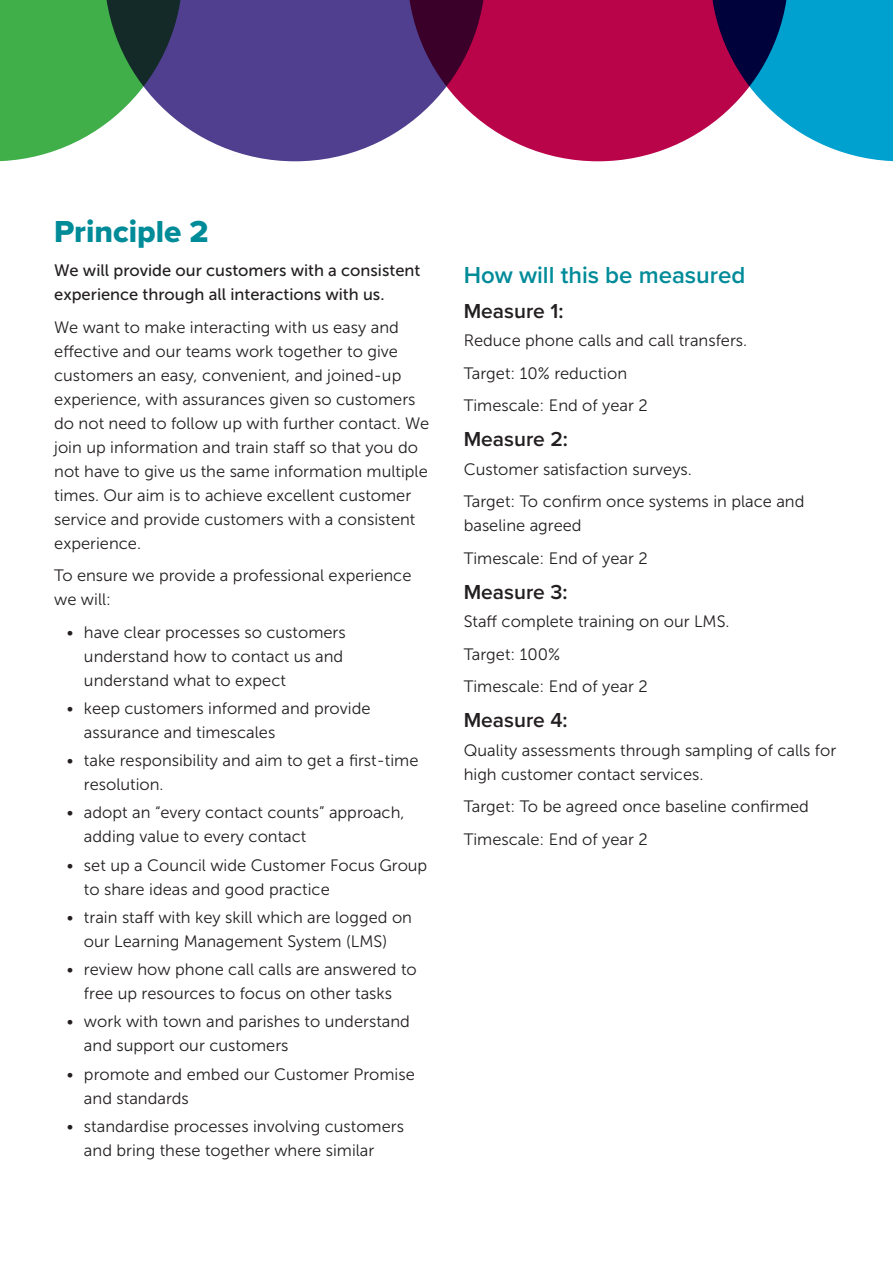
<style>
.page{position:relative;width:893px;height:1263px;background:#fff}
.page>*{position:absolute;margin:0;border:0;box-sizing:border-box;transform-origin:0 0}
.t1{font:31.5px "Proxima Nova Extrabld";color:#008b99}
.t2{font:600 24px "Proxima Nova";color:#008b99}
.t3{font:600 21px "Proxima Nova";color:#231f20}
.Body{font:16.5px/24px "Museo Sans 300";color:#231f20}
.Body-2{font:16.5px/24px "Museo Sans 500";color:#231f20}
</style>
<div class="page">
<svg style="left:789px;top:0;width:104px;height:161px;background:#14a7d2"></svg>
<svg style="left:486px;top:0;width:303px;height:161px;background:#ac2d67"></svg>
<svg style="left:0;top:0;width:104px;height:161px;background:#4db356"></svg>
<svg style="left:104px;top:0;width:382px;height:161px;fill:#503f8e"></svg>
<h1 class="t1" style="left:54px;top:208px;width:156px">Principle 2</h1>
<p class="Body-2" style="left:54px;top:258px;width:368px">We will provide our customers with a consistent experience through all interactions with us.</p>
<p class="Body" style="left:54px;top:315px;width:377px">We want to make interacting with us easy and effective and our teams work together to give customers an easy, convenient, and joined-up experience, with assurances given so customers do not need to follow up with further contact. We join up information and train staff so that you do not have to give us the same information multiple times. Our aim is to achieve excellent customer service and provide customers with a consistent experience.</p>
<p class="Body" style="left:54px;top:563px;width:359px">To ensure we provide a professional experience we will:</p>
<p class="Body" style="left:84px;top:620px;width:263px;text-indent:-17px">• have clear processes so customers understand how to contact us and understand what to expect</p>
<p class="Body" style="left:84px;top:696px;width:288px;text-indent:-17px">• keep customers informed and provide assurance and timescales</p>
<p class="Body" style="left:84px;top:748px;width:336px;text-indent:-17px">• take responsibility and aim to get a first-time resolution.</p>
<p class="Body" style="left:84px;top:801px;width:322px;text-indent:-17px">• adopt an “every contact counts” approach, adding value to every contact</p>
<p class="Body" style="left:84px;top:853px;width:345px;text-indent:-17px">• set up a Council wide Customer Focus Group to share ideas and good practice</p>
<p class="Body" style="left:67px;top:905px;width:347px;text-align:center">• train staff with key skill which are logged on our Learning Management System (LMS)</p>
<p class="Body" style="left:67px;top:957px;width:351px;text-align:center">• review how phone call calls are answered to free up resources to focus on other tasks</p>
<p class="Body" style="left:84px;top:1010px;width:327px;text-indent:-17px">• work with town and parishes to understand and support our customers</p>
<p class="Body" style="left:84px;top:1062px;width:332px;text-indent:-17px">• promote and embed our Customer Promise and standards</p>
<p class="Body" style="left:84px;top:1114px;width:322px;text-indent:-17px">• standardise processes involving customers and bring these together where similar</p>
<h2 class="t2" style="left:464px;top:257px;width:283px">How will this be measured</h2>
<h3 class="t3" style="left:464px;top:295px;width:101px">Measure 1:</h3>
<p class="Body" style="left:464px;top:329px;width:285px">Reduce phone calls and call transfers.</p>
<p class="Body" style="left:464px;top:361px;width:165px">Target: 10% reduction</p>
<p class="Body" style="left:464px;top:394px;width:186px">Timescale: End of year 2</p>
<h3 class="t3" style="left:464px;top:424px;width:106px">Measure 2:</h3>
<p class="Body" style="left:464px;top:457px;width:230px">Customer satisfaction surveys.</p>
<p class="Body" style="left:464px;top:490px;width:342px">Target: To confirm once systems in place and baseline agreed</p>
<p class="Body" style="left:464px;top:546px;width:186px">Timescale: End of year 2</p>
<h3 class="t3" style="left:464px;top:576px;width:105px">Measure 3:</h3>
<p class="Body" style="left:464px;top:610px;width:267px">Staff complete training on our LMS.</p>
<p class="Body" style="left:464px;top:642px;width:98px">Target: 100%</p>
<p class="Body" style="left:464px;top:675px;width:186px">Timescale: End of year 2</p>
<h3 class="t3" style="left:464px;top:705px;width:106px">Measure 4:</h3>
<p class="Body" style="left:464px;top:738px;width:374px">Quality assessments through sampling of calls for high customer contact services.</p>
<p class="Body" style="left:464px;top:795px;width:347px">Target: To be agreed once baseline confirmed</p>
<p class="Body" style="left:464px;top:827px;width:186px">Timescale: End of year 2</p>
</div>
